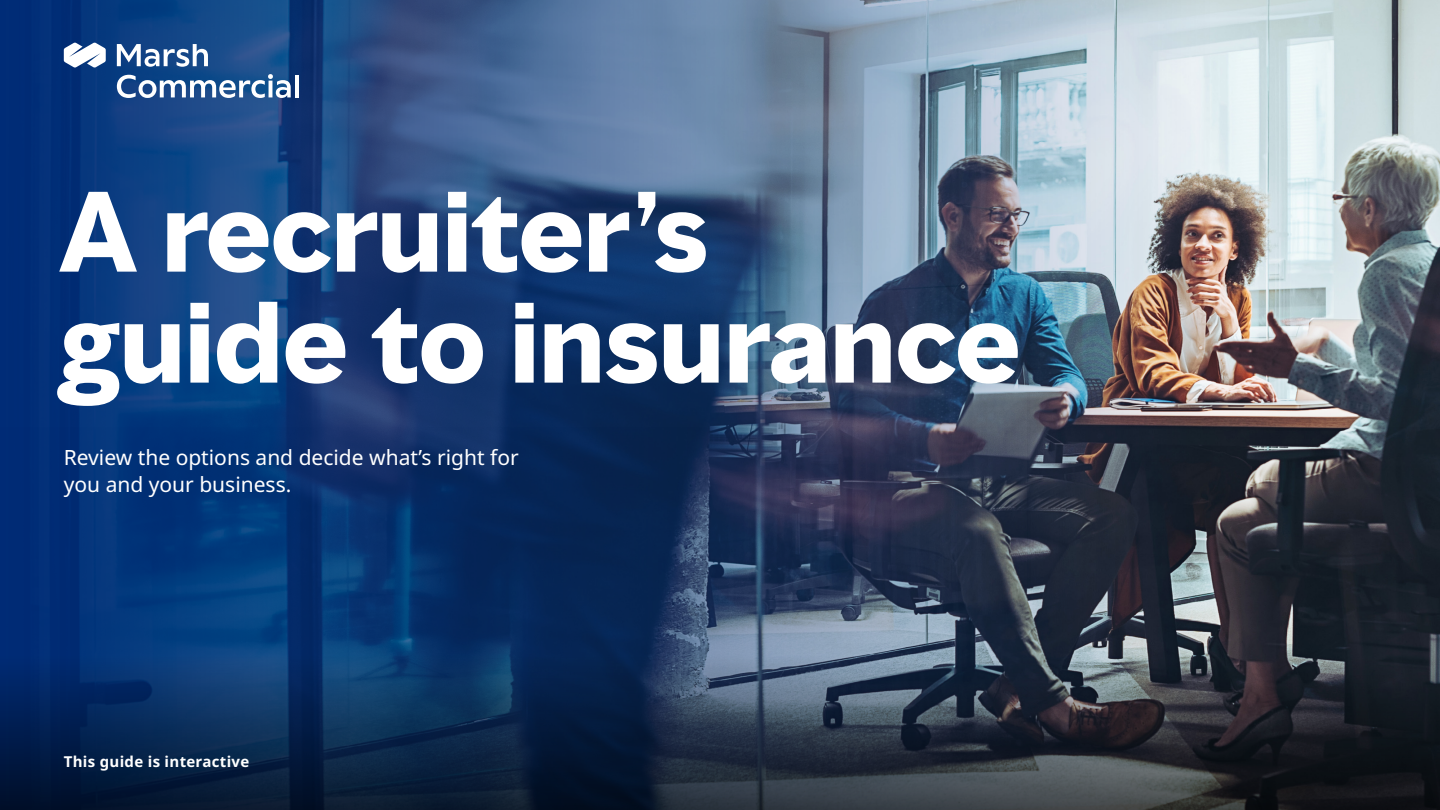
<style>
.page{position:relative;width:1440px;height:810px;background:#fff}
.page>*{position:absolute;margin:0;border:0;box-sizing:border-box;transform-origin:0 0}
.t1{font:700 105px/111px "MMC Display";color:#fff}
.t2{font:21px/27px "Noto Sans";color:#fff}
.t3{font:700 15px "Noto Sans";letter-spacing:.02em;color:#fff}
</style>
<div class="page">
<img style="left:1209px;top:0;width:230px;height:427px">
<img style="left:0;top:0;width:1209px;height:427px">
<svg style="left:0;top:427px;width:1439px;height:383px;background:#1d3353"></svg>
<svg style="left:117px;top:74px;width:174px;height:24px"></svg>
<hr style="left:295px;top:75px;width:4px;height:22px;background:#fff">
<svg style="left:117px;top:44px;width:91px;height:23px"></svg>
<svg style="left:64px;top:43px;width:42px;height:25px"></svg>
<h1 class="t1" style="left:58px;top:178px;width:963px">A recruiter’s guide to insurance</h1>
<p class="t2" style="left:64px;top:445px;width:456px">Review the options and decide what’s right for you and your business.</p>
<p class="t3" style="left:64px;top:751px;width:187px">This guide is interactive</p>
</div>
